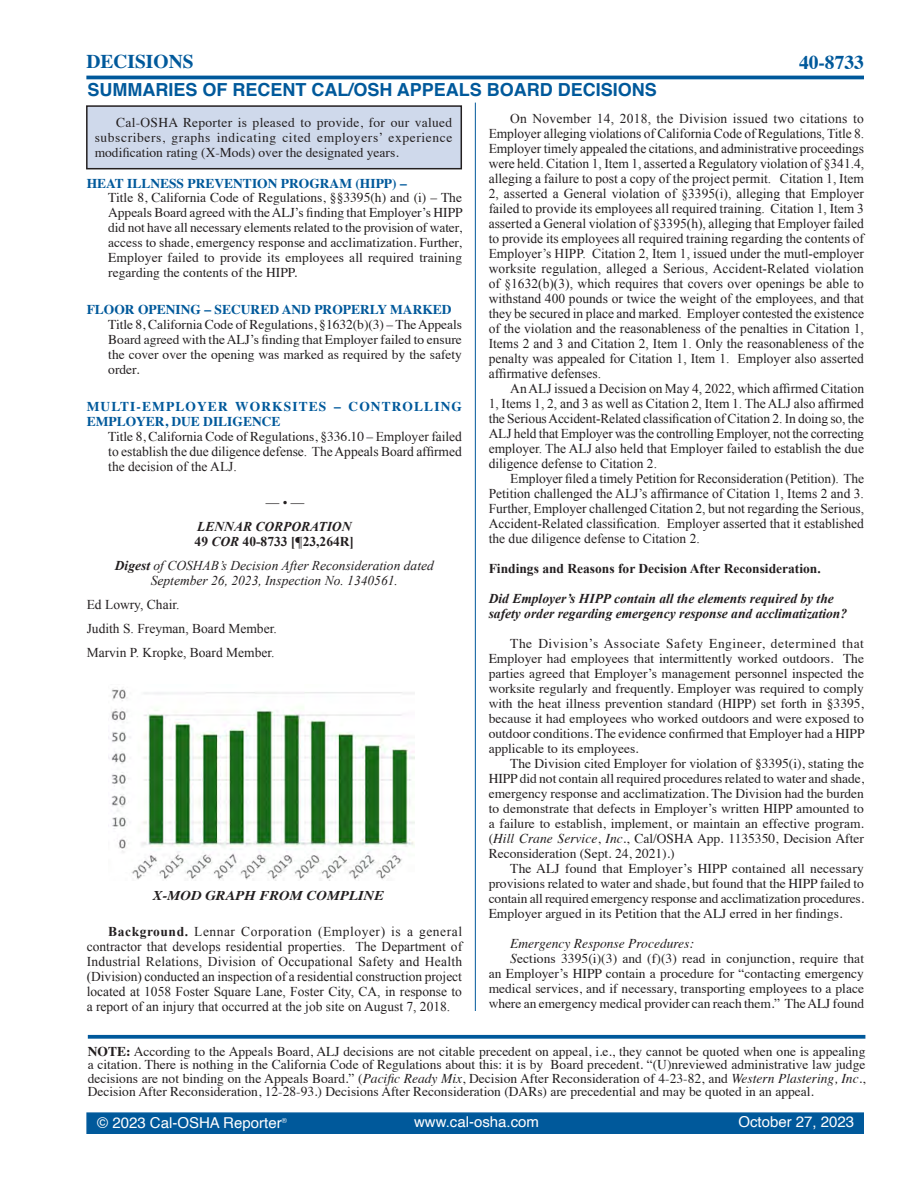
<style>
.page{position:relative;width:918px;height:1188px;background:#fff}
.page>*{position:absolute;margin:0;border:0;box-sizing:border-box;transform-origin:0 0}
.t1{font:700 19.5px "Times";color:#00599b}
.t2{font:700 18px "Helvetica";color:#00599b}
.t3{font:15px "Helvetica";color:#fff}
.t4{font:13.5px/15px "Times";color:#231f20;text-align:justify}
.t5{font:13.5px/15px "Times New Roman";color:#231f20;text-align:justify}
.t6{font:italic 700 13.5px/15px "Times New Roman";color:#231f20}
.t7{font:italic 13.5px/15px "Times New Roman";color:#231f20;text-align:center}
.t8{font:700 13.5px "Times";color:#00599b}
.t9{font:700 13.5px/15px "Times";letter-spacing:.08em;color:#00599b}
.t10{font:700 13.5px "Times New Roman";color:#231f20}
.t11{font:italic 13.5px "Times";color:#231f20}
.t12{font:italic 700 13.5px "Times";color:#231f20;scale:1.09 1}
.s1{font-family:"Times New Roman"}
.s2{font-style:normal}
.s3{font-weight:700}
.s4{font-style:italic}
</style>
<div class="page">
<div style="left:86px;top:1112px;width:778px;height:22px;background:#00599b;border:2px solid #00599b"></div>
<hr style="left:86px;top:76px;width:778px;height:3px;background:#00599b">
<hr style="left:475px;top:103px;width:1px;height:982px;background:#00599b">
<div style="left:464px;top:1012px;width:25px;height:91px;background:#fff"></div>
<div style="left:87px;top:106px;width:374px;height:63px;background:#cfd9eb"></div>
<div style="left:86px;top:105px;width:376px;height:64px;border:2px solid #231f20"></div>
<svg style="left:88px;top:1035px;width:777px;height:4px;background:#1466a3"></svg>
<img style="left:109px;top:688px;width:306px;height:193px">
<h1 class="t1" style="left:86px;top:42px;width:109px">DECISIONS</h1>
<h2 class="t2" style="left:88px;top:75px;width:571px">SUMMARIES OF RECENT CAL/OSH APPEALS BOARD DECISIONS</h2>
<h1 class="t1" style="left:799px;top:43px;width:66px">40-8733</h1>
<p class="t4" style="left:95px;top:114px;width:359px;text-indent:22px">Cal-OSHA Reporter is pleased to provide, for our valued subscribers, graphs indicating cited employers’ experience modification rating (X-Mods) over the designated years.</p>
<p class="t8" style="left:87px;top:170px;width:322px">HEAT ILLNESS PREVENTION PROGRAM (HIPP) –</p>
<p class="t4" style="left:108px;top:189px;width:356px">Title 8, California Code of Regulations, §§3395(h) and (i) – The Appeals Board agreed with the ALJ’s finding that Employer’s HIPP did not have all necessary elements related to the provision of water, access to shade, emergency response and acclimatization. Further, Employer failed to provide its employees all required training regarding the contents of the HIPP.</p>
<p class="t8" style="left:87px;top:297px;width:367px">FLOOR OPENING – SECURED AND PROPERLY MARKED</p>
<p class="t4" style="left:108px;top:316px;width:355px">Title 8, California Code of Regulations, §1632(b)(3) – The Appeals Board agreed with the ALJ’s finding that Employer failed to ensure the cover over the opening was marked as required by the safety order.</p>
<p class="t9" style="left:87px;top:397px;width:377px">MULTI-EMPLOYER WORKSITES – CONTROLLING<br>EMPLOYER, DUE DILIGENCE</p>
<p class="t4" style="left:108px;top:427px;width:355px">Title 8, California Code of Regulations, §336.10 – <span class="s1">Employer failed</span></p>
<p class="t5" style="left:108px;top:443px;width:355px">to establish the due diligence defense. The Appeals Board affirmed the decision of the ALJ.</p>
<p class="t5" style="left:266px;top:495px;width:40px">— • —</p>
<p class="t6" style="left:195px;top:519px;width:161px">LENNAR CORPORATION<br><span class="s2">49</span> COR <span class="s2">40-8733 [¶23,264R]</span></p>
<p class="t7" style="left:115px;top:558px;width:320px"><span class="s3">Digest</span> of COSHAB’s Decision After Reconsideration dated<br>September 26, 2023, Inspection No. 1340561.</p>
<p class="t5" style="left:87px;top:592px;width:192px;line-height:24px;text-align:left">Ed Lowry, Chair.<br>Judith S. Freyman, Board Member.<br>Marvin P. Kropke, Board Member.</p>
<p class="t12" style="left:153px;top:883px;width:214px">X-MOD GRAPH FROM COMPLINE</p>
<p class="t5" style="left:87px;top:924px;width:377px;text-indent:22px"><span class="s3">Background.</span> Lennar Corporation (Employer) is a general contractor that develops residential properties. The Department of Industrial Relations, Division of Occupational Safety and Health (Division) conducted an inspection of a residential construction project located at 1058 Foster Square Lane, Foster City, CA, in response to a report of an injury that occurred at the job site on August 7, 2018.</p>
<p class="t5" style="left:489px;top:111px;width:377px;text-indent:22px">On November 14, 2018, the Division issued two citations to Employer alleging violations of California Code of Regulations, Title 8.<br>Employer timely appealed the citations, and administrative proceedings were held. Citation 1, Item 1, asserted a Regulatory violation of §341.4, alleging a failure to post a copy of the project permit. Citation 1, Item 2, asserted a General violation of §3395(i), alleging that Employer failed to provide its employees all required training. Citation 1, Item 3 asserted a General violation of §3395(h), alleging that Employer failed to provide its employees all required training regarding the contents of Employer’s HIPP. Citation 2, Item 1, issued under the mutl-employer worksite regulation, alleged a Serious, Accident-Related violation of §1632(b)(3), which requires that covers over openings be able to withstand 400 pounds or twice the weight of the employees, and that they be secured in place and marked. Employer contested the existence of the violation and the reasonableness of the penalties in Citation 1, Items 2 and 3 and Citation 2, Item 1. Only the reasonableness of the penalty was appealed for Citation 1, Item 1. Employer also asserted affirmative defenses.</p>
<p class="t5" style="left:489px;top:381px;width:377px;text-indent:22px">An ALJ issued a Decision on May 4, 2022, which affirmed Citation 1, Items 1, 2, and 3 as well as Citation 2, Item 1. The ALJ also affirmed the Serious Accident-Related classification of Citation 2. In doing so, the ALJ held that Employer was the controlling Employer, not the correcting employer. The ALJ also held that Employer failed to establish the due diligence defense to Citation 2.</p>
<p class="t5" style="left:489px;top:471px;width:377px;text-indent:22px">Employer filed a timely Petition for Reconsideration (Petition). The Petition challenged the ALJ’s affirmance of Citation 1, Items 2 and 3.<br>Further, Employer challenged Citation 2, but not regarding the Serious, Accident-Related classification. Employer asserted that it established the due diligence defense to Citation 2.</p>
<p class="t10" style="left:489px;top:559px;width:334px">Findings and Reasons for Decision After Reconsideration.</p>
<p class="t6" style="left:489px;top:591px;width:360px">Did Employer’s HIPP contain all the elements required by the safety order regarding emergency response and acclimatization?</p>
<p class="t4" style="left:489px;top:635px;width:377px;text-indent:22px">The Division’s Associate Safety Engineer, determined that Employer had employees that intermittently worked outdoors. The parties agreed that Employer’s management personnel inspected the worksite regularly and frequently. Employer was required to comply with the heat illness prevention standard (HIPP) set forth in §3395, because it had employees who worked outdoors and were exposed to outdoor conditions. The evidence confirmed that Employer had a HIPP applicable to its employees.</p>
<p class="t4" style="left:489px;top:755px;width:377px;text-indent:22px">The Division cited Employer for violation of §3395(i), stating the HIPP did not contain all required procedures related to water and shade, emergency response and acclimatization. The Division had the burden to demonstrate that defects in Employer’s written HIPP amounted to a failure to establish, implement, or maintain an effective program. (<span class="s4">Hill Crane Service</span>, <span class="s4">Inc</span>., Cal/OSHA App. 1135350, Decision After Reconsideration (Sept. 24, 2021).)</p>
<p class="t4" style="left:489px;top:860px;width:377px;text-indent:22px">The ALJ found that Employer’s HIPP contained all necessary provisions related to water and shade, but found that the HIPP failed to contain all required emergency response and acclimatization procedures.<br>Employer argued in its Petition that the ALJ erred in her findings.</p>
<p class="t11" style="left:510px;top:932px;width:185px">Emergency Response Procedures:</p>
<p class="t4" style="left:510px;top:950px;width:355px"><span class="s4">S</span>ections 3395(i)(3) and (f)(3) read in conjunction, require that</p>
<p class="t4" style="left:489px;top:965px;width:377px">an Employer’s HIPP contain a procedure for “contacting emergency</p>
<p class="t4" style="left:489px;top:980px;width:377px">medical services, and if necessary, transporting employees to a place</p>
<p class="t4" style="left:489px;top:995px;width:377px">where an emergency medical provider can reach them.” The ALJ found</p>
<p class="t4" style="left:88px;top:1043px;width:779px;line-height:13.5px"><span class="s3">NOTE:</span> According to the Appeals Board, ALJ decisions are not citable precedent on appeal, i.e., they cannot be quoted when one is appealing a citation. There is nothing in the California Code of Regulations about this: it is by Board precedent. “(U)nreviewed administrative law judge decisions are not binding on the Appeals Board.” (<span class="s4">Pacific Ready Mix</span>, Decision After Reconsideration of 4-23-82, and <span class="s4">Western Plastering, Inc.</span>, Decision After Reconsideration, 12-28-93.) Decisions After Reconsideration (DARs) are precedential and may be quoted in an appeal.</p>
<p class="t3" style="left:97px;top:1112px;width:191px">© 2023 Cal-OSHA Reporter<sup>®</sup></p>
<p class="t3" style="left:738px;top:1110px;width:117px">October 27, 2023</p>
<p class="t3" style="left:414px;top:1110px;width:127px">www.cal-osha.com</p>
</div>
